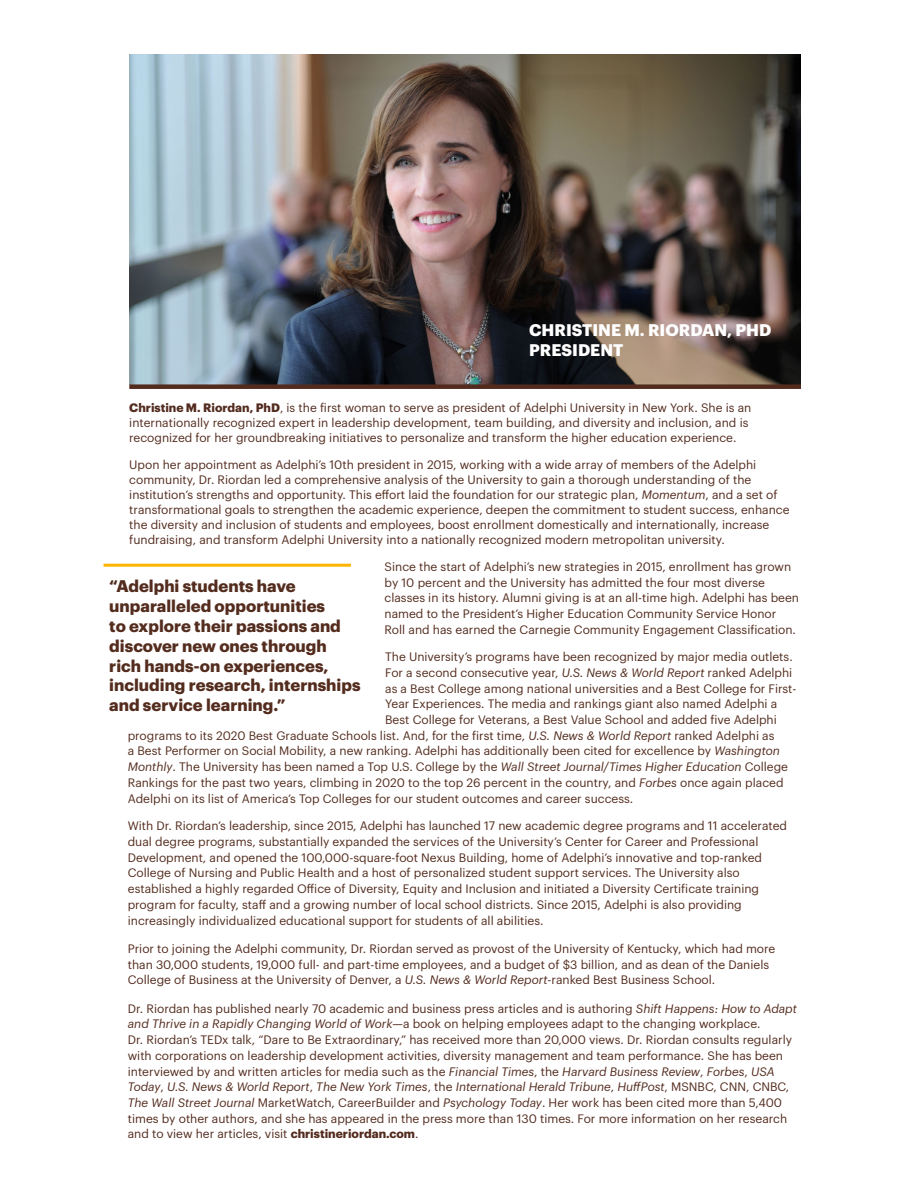
<style>
.page{position:relative;width:918px;height:1188px;background:#fff}
.page>*{position:absolute;margin:0;border:0;box-sizing:border-box;transform-origin:0 0}
.t1{font:700 16.5px/19.8px "Graphik";color:#532c1e}
.t2{font:700 16.5px "Graphik";color:#fff}
.Body_Copy{font:12px/15.8px "Graphik";color:#532b1e}
.Body_Copy-2{font:12px/15.8px "Graphik";color:#532c1e}
.s1{font-weight:700}
.s2{font-style:italic}
</style>
<div class="page">
<img style="left:129px;top:54px;width:672px;height:330px">
<div style="left:129px;top:384px;width:672px;height:5px;background:#532b1e"></div>
<hr style="left:104px;top:564px;width:247px;height:3px;background:#ffb500">
<p class="t2" style="left:529px;top:317px;width:244px">CHRISTINE M. RIORDAN, PHD</p>
<p class="t2" style="left:529px;top:337px;width:96px">PRESIDENT</p>
<p class="Body_Copy" style="left:129px;top:399px;width:624px;line-height:14.9px"><span class="s1">Christine M. Riordan, PhD</span>, is the first woman to serve as president of Adelphi University in New York. She is an internationally recognized expert in leadership development, team building, and diversity and inclusion, and is recognized for her groundbreaking initiatives to personalize and transform the higher education experience.</p>
<p class="Body_Copy" style="left:129px;top:456px;width:662px;line-height:14.9px">Upon her appointment as Adelphi’s 10th president in 2015, working with a wide array of members of the Adelphi community, Dr. Riordan led a comprehensive analysis of the University to gain a thorough understanding of the institution’s strengths and opportunity. This effort laid the foundation for our strategic plan, <span class="s2">Momentum</span>, and a set of transformational goals to strengthen the academic experience, deepen the commitment to student success, enhance the diversity and inclusion of students and employees, boost enrollment domestically and internationally, increase fundraising, and transform Adelphi University into a nationally recognized modern metropolitan university.</p>
<p class="Body_Copy-2" style="left:385px;top:558px;width:416px">Since the start of Adelphi’s new strategies in 2015, enrollment has grown by 10 percent and the University has admitted the four most diverse classes in its history. Alumni giving is at an all-time high. Adelphi has been named to the President’s Higher Education Community Service Honor Roll and has earned the Carnegie Community Engagement Classification.</p>
<p class="Body_Copy-2" style="left:385px;top:648px;width:413px">The University’s programs have been recognized by major media outlets.<br>For a second consecutive year, <span class="s2">U.S. News &amp; World Report</span> ranked Adelphi as a Best College among national universities and a Best College for First-Year Experiences. The media and rankings giant also named Adelphi a Best College for Veterans, a Best Value School and added five Adelphi</p>
<p class="Body_Copy-2" style="left:128px;top:726px;width:662px">programs to its 2020 Best Graduate Schools list. And, for the first time, <span class="s2">U.S. News &amp; World Report</span> ranked Adelphi as<br>a Best Performer on Social Mobility, a new ranking. Adelphi has additionally been cited for excellence by <span class="s2">Washington Monthly</span>. The University has been named a Top U.S. College by the <span class="s2">Wall Street Journal/Times Higher Education</span> College Rankings for the past two years, climbing in 2020 to the top 26 percent in the country, and <span class="s2">Forbes</span> once again placed Adelphi on its list of America’s Top Colleges for our student outcomes and career success.</p>
<p class="t1" style="left:109px;top:575px;width:253px">“Adelphi students have unparalleled opportunities<br>to explore their passions and discover new ones through rich hands-on experiences, including research, internships and service learning.”</p>
<p class="Body_Copy-2" style="left:128px;top:817px;width:661px">With Dr. Riordan’s leadership, since 2015, Adelphi has launched 17 new academic degree programs and 11 accelerated dual degree programs, substantially expanded the services of the University’s Center for Career and Professional Development, and opened the 100,000-square-foot Nexus Building, home of Adelphi’s innovative and top-ranked College of Nursing and Public Health and a host of personalized student support services. The University also established a highly regarded Office of Diversity, Equity and Inclusion and initiated a Diversity Certificate training program for faculty, staff and a growing number of local school districts. Since 2015, Adelphi is also providing increasingly individualized educational support for students of all abilities.</p>
<p class="Body_Copy" style="left:128px;top:940px;width:649px">Prior to joining the Adelphi community, Dr. Riordan served as provost of the University of Kentucky, which had more than 30,000 students, 19,000 full- and part-time employees, and a budget of $3 billion, and as dean of the Daniels<br>College of Business at the University of Denver, a <span class="s2">U.S. News &amp; World Report</span>-ranked Best Business School.</p>
<p class="Body_Copy" style="left:128px;top:999px;width:671px">Dr. Riordan has published nearly 70 academic and business press articles and is authoring <span class="s2">Shift Happens: How to Adapt and Thrive in a Rapidly Changing World of Work</span>—a book on helping employees adapt to the changing workplace.<br>Dr. Riordan’s TEDx talk, “Dare to Be Extraordinary,” has received more than 20,000 views. Dr. Riordan consults regularly with corporations on leadership development activities, diversity management and team performance. She has been interviewed by and written articles for media such as the <span class="s2">Financial Times</span>, the <span class="s2">Harvard Business Review</span>, <span class="s2">Forbes</span>, <span class="s2">USA Today</span>, <span class="s2">U.S. News &amp; World Report</span>, <span class="s2">The New York Times</span>, the <span class="s2">International Herald Tribune</span>, <span class="s2">HuffPost</span>, MSNBC, CNN, CNBC, <span class="s2">The Wall Street Journal</span> MarketWatch, CareerBuilder and <span class="s2">Psychology Today</span>. Her work has been cited more than 5,400 times by other authors, and she has appeared in the press more than 130 times. For more information on her research and to view her articles, visit <span class="s1">christineriordan.com</span>.</p>
</div>
